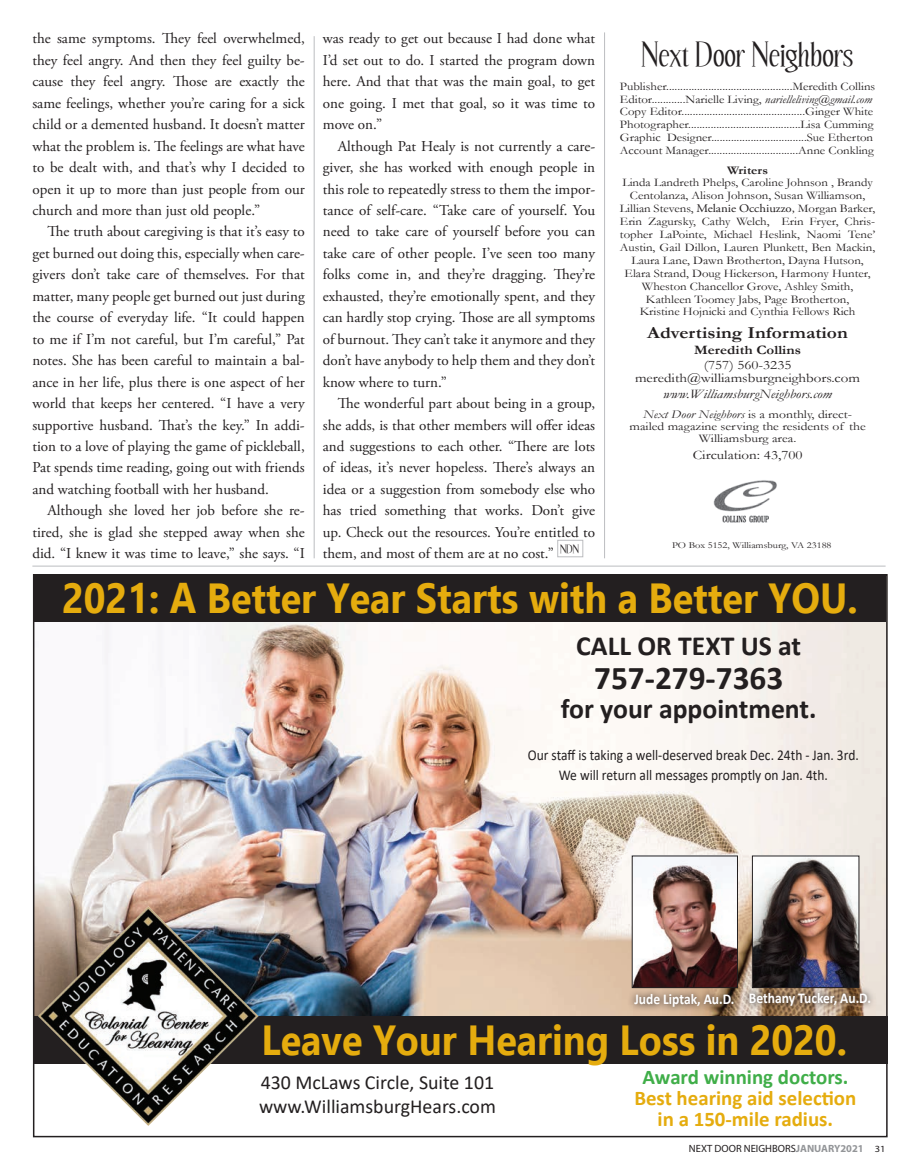
<style>
.page{position:relative;width:918px;height:1175px;background:#fff}
.page>*{position:absolute;margin:0;border:0;box-sizing:border-box;transform-origin:0 0}
.t1{font:700 42px "Ebrima";color:#e5ac0e;scale:.9 1}
.t2{font:34.8px "Echelon";color:#231f20;scale:1.16 1}
.t3{font:700 33.3px "Calibri";color:#231f20}
.t4{font:700 27.75px "Calibri";color:#231f20}
.t5{font:700 20.85px/20.9px "Calibri";color:#e5ac0e;text-align:center}
.t6{font:700 20.85px "Calibri";color:#40ae49}
.t7{font:19.95px/23.9px "Calibri";color:#231f20}
.t8{font:700 16.8px "Garamond";color:#231f20;scale:1.16 1}
.t9{font:15px/21.5px "Adobe Garamond Pro";color:#231f20;text-align:justify}
.t10{font:15px/19.8px "Calibri";color:#231f20;text-align:center;scale:.9 1}
.t11{font:700 15px "Calibri";color:#fff;scale:.9 1}
.t12{font:12.9px/12.9px "Garamond";color:#231f20;text-align:center;scale:1.16 1}
.t13{font:italic 12.9px "Garamond";color:#231f20;scale:1.16 1}
.t14{font:700 12.9px "Garamond";color:#231f20;scale:1.16 1}
.t15{font:11.7px/11.7px "Garamond";color:#231f20;text-align:center;scale:1.16 1}
.t16{font:11.55px/12.9px "Garamond";color:#231f20;scale:1.1 1}
.t17{font:700 11.55px "Garamond";color:#231f20;scale:1.16 1}
.t18{font:10.5px "Myriad Pro";color:#231f20}
.t19{font:9px "Garamond";color:#231f20;scale:1.16 1}
.s1{font-style:italic}
.s2{font-family:"Adobe Garamond Pro"}
.s3{font-weight:700;color:#939598}
.s4{font-size:9.45px}
</style>
<div class="page">
<div style="left:557px;top:540px;width:26px;height:17px;border:1px solid #bcbdc0"></div>
<img style="left:713px;top:480px;width:64px;height:43px">
<img style="left:36px;top:621px;width:849px;height:394px">
<img style="left:634px;top:857px;width:102px;height:129px">
<div style="left:632px;top:855px;width:106px;height:133px;border:1px solid #231f20"></div>
<img style="left:754px;top:857px;width:103px;height:129px">
<div style="left:752px;top:855px;width:107px;height:133px;border:1px solid #231f20"></div>
<svg style="left:628px;top:987px;width:113px;height:27px;background:#a88e76"></svg>
<svg style="left:742px;top:986px;width:135px;height:27px;background:#97816d"></svg>
<div style="left:34px;top:574px;width:852px;height:47px;background:#231f20"></div>
<div style="left:33px;top:1015px;width:855px;height:48px;background:#231f20"></div>
<img style="left:32px;top:895px;width:235px;height:240px">
<hr style="left:314px;top:36px;width:1px;height:522px;background:#bcbdc0">
<hr style="left:604px;top:32px;width:1px;height:526px;background:#bcbdc0">
<hr style="left:32px;top:566px;width:854px;height:1px;background:#bcbdc0">
<p class="t9" style="left:32px;top:28px;width:274px">the same symptoms. They feel overwhelmed, they feel angry. And then they feel guilty be&shy;cause they feel angry. Those are exactly the same feelings, whether you’re caring for a sick child or a demented husband. It doesn’t matter what the problem is. The feelings are what have to be dealt with, and that’s why I decided to open it up to more than just people from our church and more than just old people.”</p>
<p class="t9" style="left:32px;top:221px;width:274px;text-indent:15px">The truth about caregiving is that it’s easy to get burned out doing this, especially when care&shy;givers don’t take care of themselves. For that matter, many people get burned out just during the course of everyday life. “It could happen to me if I’m not careful, but I’m careful,” Pat notes. She has been careful to maintain a bal&shy;ance in her life, plus there is one aspect of her world that keeps her centered. “I have a very supportive husband. That’s the key.” In addi&shy;tion to a love of playing the game of pickleball, Pat spends time reading, going out with friends and watching football with her husband.</p>
<p class="t9" style="left:32px;top:500px;width:274px;text-indent:15px">Although she loved her job before she re&shy;tired, she is glad she stepped away when she did. “I knew it was time to leave,” she says. “I</p>
<p class="t9" style="left:323px;top:28px;width:274px">was ready to get out because I had done what I’d set out to do. I started the program down here. And that that was the main goal, to get one going. I met that goal, so it was time to move on.”</p>
<p class="t9" style="left:323px;top:136px;width:274px;text-indent:15px">Although Pat Healy is not currently a care&shy;giver, she has worked with enough people in this role to repeatedly stress to them the impor&shy;tance of self-care. “Take care of yourself. You need to take care of yourself before you can take care of other people. I’ve seen too many folks come in, and they’re dragging. They’re exhausted, they’re emotionally spent, and they can hardly stop crying. Those are all symptoms of burnout. They can’t take it anymore and they don’t have anybody to help them and they don’t know where to turn.”</p>
<p class="t9" style="left:323px;top:393px;width:274px;text-indent:15px">The wonderful part about being in a group, she adds, is that other members will offer ideas and suggestions to each other. “There are lots of ideas, it’s never hopeless. There’s always an idea or a suggestion from somebody else who has tried something that works. Don’t give up. Check out the resources. You’re entitled to them, and most of them are at no cost.” <sup>NDN</sup></p>
<h2 class="t2" style="left:642px;top:38px;width:184px">Next Door Neighbors</h2>
<p class="t16" style="left:620px;top:79px;width:234px">Publisher.............................................Meredith Collins Editor............Narielle Living, <span class="s1">narielleliving@gmail.com </span>Copy Editor............................................Ginger White Photographer........................................Lisa Cumming Graphic Designer..................................Sue Etherton Account Manager................................Anne Conkling</p>
<p class="t17" style="left:727px;top:162px;width:37px">Writers</p>
<p class="t16" style="left:620px;top:176px;width:234px;text-align:center">Linda Landreth Phelps, Caroline Johnson , Brandy Centolanza, Alison Johnson, Susan Williamson, Lillian Stevens, <span class="s2">Melanie Occhiuzzo,</span> Morgan Barker, Erin Zagursky, Cathy Welch, Erin Fryer, Chris&shy;topher LaPointe, Michael Heslink, Naomi Tene’ Austin, Gail Dillon, Lauren Plunkett, Ben Mackin, Laura Lane, Dawn Brotherton, Dayna Hutson, Elara Strand, Doug Hickerson, Harmony Hunter, Wheston Chancellor Grove, Ashley Smith, Kathleen Toomey Jabs, Page Brotherton,<br>Kristine Hojnicki and Cynthia Fellows Rich</p>
<p class="t8" style="left:647px;top:321px;width:174px">Advertising Information</p>
<p class="t14" style="left:694px;top:341px;width:94px">Meredith Collins</p>
<p class="t12" style="left:635px;top:358px;width:195px">(757) 560-3235 meredith@williamsburgneighbors.com</p>
<p class="t13" style="left:663px;top:385px;width:147px">www.WilliamsburgNeighbors.com</p>
<p class="t15" style="left:629px;top:408px;width:205px"><span class="s1">Next Door Neighbors</span> is a monthly, direct&shy;mailed magazine serving the residents of the<br>Williamsburg area.</p>
<p class="t12" style="left:693px;top:448px;width:96px">Circulation: 43,700</p>
<p class="t19" style="left:672px;top:539px;width:139px">PO Box 5152, Williamsburg, VA 23188</p>
<h1 class="t1" style="left:62px;top:565px;width:886px">2021: A Better Year Starts with a Better YOU.</h1>
<h3 class="t4" style="left:576px;top:626px;width:226px">CALL OR TEXT US at</h3>
<h3 class="t3" style="left:594px;top:655px;width:191px">757-279-7363</h3>
<h3 class="t4" style="left:561px;top:689px;width:257px">for your appointment.</h3>
<p class="t10" style="left:528px;top:745px;width:369px">Our staff is taking a well-deserved break Dec. 24th - Jan. 3rd.<br>We will return all messages promptly on Jan. 4th.</p>
<p class="t11" style="left:634px;top:987px;width:264px">Jude Liptak, Au.D. Bethany Tucker, Au.D.</p>
<h1 class="t1" style="left:262px;top:1007px;width:652px">Leave Your Hearing Loss in 2020.</h1>
<h3 class="t7" style="left:259px;top:1069px;width:238px">430 McLaws Circle, Suite 101 www.WilliamsburgHears.com</h3>
<h3 class="t6" style="left:642px;top:1062px;width:208px">Award winning doctors.</h3>
<h3 class="t5" style="left:634px;top:1087px;width:224px">Best hearing aid selection in a 150-mile radius.</h3>
<p class="t18" style="left:689px;top:1141px;width:198px">NEXT DOOR NEIGHBORS<span class="s3">JANUARY2021</span> <span class="s4">31</span></p>
</div>
